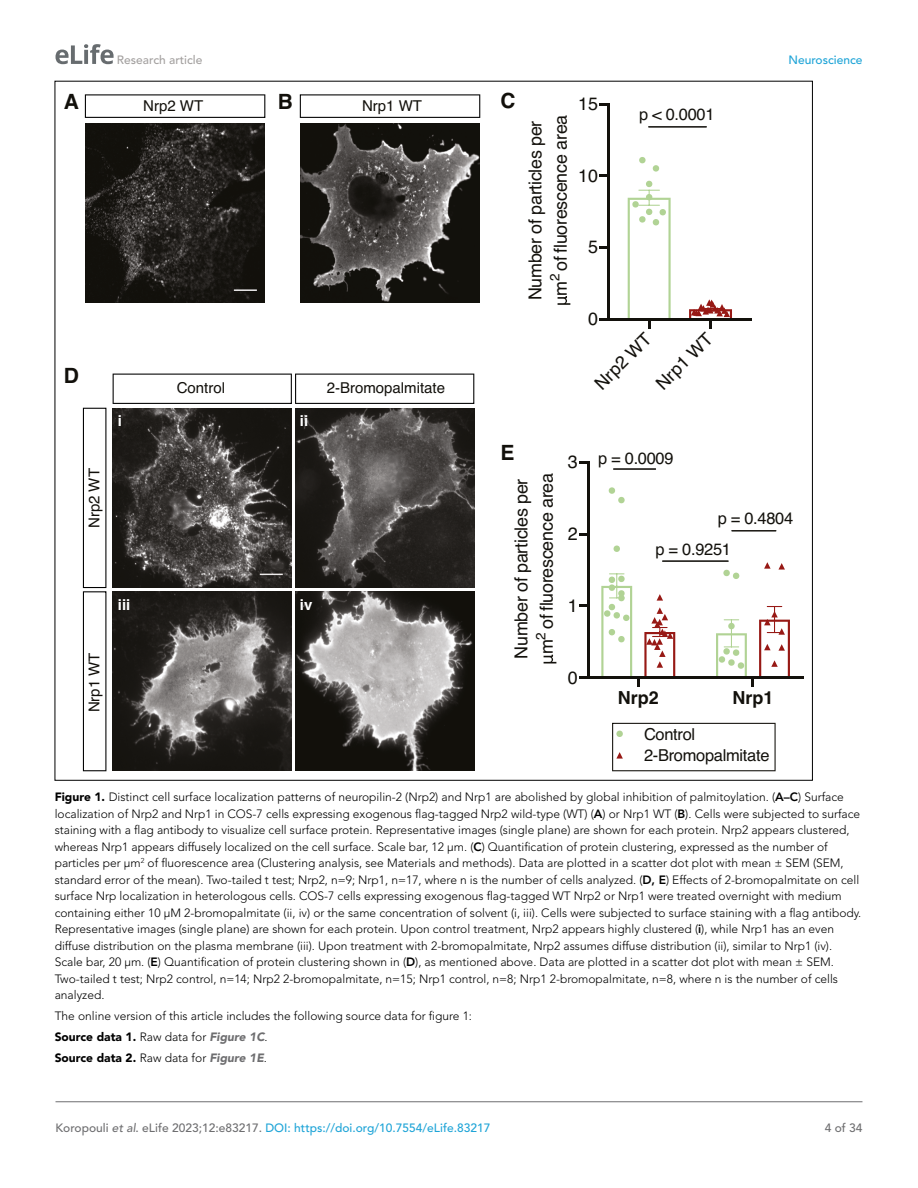
<style>
.page{position:relative;width:918px;height:1188px;background:#fff}
.page>*{position:absolute;margin:0;border:0;box-sizing:border-box;transform-origin:0 0}
.t1{font:700 21px "Helvetica";color:#12100b}
.t2{font:18px/25.5px "Helvetica";letter-spacing:-.015em;color:#13110c}
.t3{font:700 18px "Helvetica";color:#13110c}
.t4{font:17.85px/25.3px "Helvetica";letter-spacing:-.015em;color:#13110c}
.t5{font:16.5px/21.6px "Helvetica";letter-spacing:-.02em;color:#13110c}
.t6{font:16.35px "Helvetica";color:#13110c}
.t7{font:15px "Helvetica";color:#12100b}
.t8{font:700 15px "Helvetica";color:#fff}
.t9{font:300 12px/16.5px "Avenir LT Std";color:#000}
.t10{font:500 12px "Avenir LT Std";color:#1ea4d7}
.t11{font:500 12px "Avenir LT Std";color:#a3a09f}
.t12{font:500 12px "Avenir LT Std";color:#6e6e70}
.s1{font-weight:900}
.s2{font-weight:800}
.s3{font-weight:900;font-style:italic;color:#6e6e70}
.s4{color:#6e6e70}
.s5{font-style:italic;color:#6e6e70}
</style>
<div class="page">
<svg style="left:56px;top:44px;width:58px;height:20px"></svg>
<hr style="left:56px;top:1101px;width:806px;height:1px;background:#6e6e70">
<svg style="left:113px;top:374px;width:361px;height:30px"></svg>
<svg style="left:83px;top:408px;width:23px;height:363px"></svg>
<svg style="left:85px;top:94px;width:180px;height:24px"></svg>
<svg style="left:300px;top:94px;width:180px;height:24px"></svg>
<img style="left:85px;top:123px;width:180px;height:180px">
<img style="left:300px;top:123px;width:180px;height:180px">
<img style="left:112px;top:409px;width:179px;height:179px">
<img style="left:296px;top:409px;width:179px;height:179px">
<img style="left:112px;top:592px;width:179px;height:179px">
<img style="left:296px;top:592px;width:179px;height:179px">
<hr style="left:608px;top:318px;width:144px;height:2px;background:#13110c">
<hr style="left:607px;top:104px;width:2px;height:215px;background:#13110c">
<svg style="left:599px;top:318px;width:9px;height:2px"></svg>
<svg style="left:599px;top:246px;width:8px;height:3px"></svg>
<svg style="left:599px;top:175px;width:8px;height:2px"></svg>
<svg style="left:599px;top:103px;width:10px;height:2px"></svg>
<svg style="left:652px;top:165px;width:7px;height:7px"></svg>
<svg style="left:639px;top:157px;width:7px;height:7px"></svg>
<svg style="left:628px;top:180px;width:43px;height:148px"></svg>
<svg style="left:689px;top:299px;width:43px;height:29px"></svg>
<svg style="left:558px;top:296px;width:12px;height:9px"></svg>
<hr style="left:648px;top:126px;width:59px;height:1px;background:#13110c">
<hr style="left:588px;top:677px;width:215px;height:2px;background:#13110c">
<hr style="left:587px;top:462px;width:2px;height:216px;background:#13110c">
<svg style="left:579px;top:677px;width:9px;height:2px"></svg>
<svg style="left:579px;top:605px;width:8px;height:2px"></svg>
<svg style="left:579px;top:533px;width:8px;height:2px"></svg>
<svg style="left:579px;top:461px;width:10px;height:2px"></svg>
<svg style="left:613px;top:545px;width:7px;height:7px"></svg>
<svg style="left:608px;top:487px;width:17px;height:17px"></svg>
<svg style="left:723px;top:569px;width:17px;height:10px"></svg>
<svg style="left:764px;top:562px;width:7px;height:7px"></svg>
<svg style="left:778px;top:563px;width:7px;height:7px"></svg>
<svg style="left:601px;top:573px;width:74px;height:114px"></svg>
<svg style="left:716px;top:606px;width:74px;height:81px"></svg>
<svg style="left:544px;top:655px;width:12px;height:8px"></svg>
<hr style="left:613px;top:469px;width:43px;height:1px;background:#13110c">
<hr style="left:662px;top:561px;width:67px;height:1px;background:#13110c">
<svg style="left:612px;top:723px;width:164px;height:48px"></svg>
<hr style="left:731px;top:530px;width:45px;height:1px;background:#13110c">
<p class="t11" style="left:117px;top:53px;width:87px">Research article</p>
<p class="t10" style="left:788px;top:53px;width:76px">Neuroscience</p>
<h1 class="t1" style="left:64px;top:84px;width:17px">A</h1>
<h1 class="t1" style="left:278px;top:84px;width:17px">B</h1>
<h1 class="t1" style="left:500px;top:84px;width:17px">C</h1>
<p class="t7" style="left:143px;top:94px;width:62px">Nrp2 WT</p>
<p class="t7" style="left:362px;top:94px;width:62px">Nrp1 WT</p>
<h1 class="t1" style="left:64px;top:359px;width:17px">D</h1>
<p class="t7" style="left:177px;top:376px;width:50px">Control</p>
<p class="t7" style="left:327px;top:376px;width:120px">2-Bromopalmitate</p>
<p class="t8" style="left:118px;top:409px;width:6px">i</p>
<p class="t8" style="left:300px;top:409px;width:10px">ii</p>
<h3 class="t4" style="left:578px;top:92px;width:21px">15</h3>
<h3 class="t4" style="left:523px;top:300px;width:187px;rotate:-90deg">Number of particles per m<sup>2</sup> of fluorescence area</h3>
<h3 class="t6" style="left:639px;top:101px;width:77px">p &lt; 0.0001</h3>
<h3 class="t4" style="left:578px;top:163px;width:21px">10</h3>
<h3 class="t4" style="left:588px;top:235px;width:11px">5</h3>
<h3 class="t4" style="left:588px;top:307px;width:11px">0</h3>
<h3 class="t4" style="left:589px;top:378px;width:73px;rotate:-45deg">Nrp2 WT</h3>
<h3 class="t4" style="left:650px;top:378px;width:73px;rotate:-45deg">Nrp1 WT</h3>
<p class="t7" style="left:83px;top:528px;width:61px;rotate:-90deg">Nrp2 WT</p>
<p class="t8" style="left:118px;top:593px;width:14px">iii</p>
<p class="t8" style="left:300px;top:593px;width:14px">iv</p>
<p class="t7" style="left:83px;top:712px;width:61px;rotate:-90deg">Nrp1 WT</p>
<h1 class="t1" style="left:500px;top:435px;width:16px">E</h1>
<h2 class="t2" style="left:509px;top:659px;width:187px;rotate:-90deg">Number of particles per m<sup>2</sup> of fluorescence area</h2>
<h2 class="t2" style="left:568px;top:450px;width:11px">3</h2>
<h2 class="t2" style="left:568px;top:522px;width:11px">2</h2>
<h2 class="t2" style="left:568px;top:593px;width:11px">1</h2>
<h2 class="t2" style="left:568px;top:665px;width:11px">0</h2>
<h3 class="t5" style="left:598px;top:448px;width:77px">p = 0.0009</h3>
<h3 class="t5" style="left:718px;top:508px;width:77px">p = 0.4804</h3>
<h3 class="t5" style="left:656px;top:539px;width:77px">p = 0.9251</h3>
<h2 class="t3" style="left:618px;top:684px;width:42px">Nrp2</h2>
<h2 class="t3" style="left:733px;top:684px;width:42px">Nrp1</h2>
<h3 class="t5" style="left:644px;top:724px;width:127px">Control<br>2-Bromopalmitate</h3>
<p class="t9" style="left:55px;top:789px;width:808px"><span class="s1">Figure 1.</span> Distinct cell surface localization patterns of neuropilin-2 (Nrp2) and Nrp1 are abolished by global inhibition of palmitoylation. (<span class="s2">A–C</span>) Surface localization of Nrp2 and Nrp1 in COS-7 cells expressing exogenous flag-tagged Nrp2 wild-type (WT) (<span class="s2">A</span>) or Nrp1 WT (<span class="s2">B</span>). Cells were subjected to surface staining with a flag antibody to visualize cell surface protein. Representative images (single plane) are shown for each protein. Nrp2 appears clustered, whereas Nrp1 appears diffusely localized on the cell surface. Scale bar, 12 μm. (<span class="s2">C</span>) Quantification of protein clustering, expressed as the number of particles per μm<sup>2</sup> of fluorescence area (Clustering analysis, see Materials and methods). Data are plotted in a scatter dot plot with mean ± SEM (SEM, standard error of the mean). Two-tailed t test; Nrp2, n=9; Nrp1, n=17, where n is the number of cells analyzed. (<span class="s2">D, E</span>) Effects of 2-bromopalmitate on cell surface Nrp localization in heterologous cells. COS-7 cells expressing exogenous flag-tagged WT Nrp2 or Nrp1 were treated overnight with medium containing either 10 μM 2-bromopalmitate (ii, iv) or the same concentration of solvent (i, iii). Cells were subjected to surface staining with a flag antibody.<br>Representative images (single plane) are shown for each protein. Upon control treatment, Nrp2 appears highly clustered (<span class="s2">i</span>), while Nrp1 has an even diffuse distribution on the plasma membrane (iii). Upon treatment with 2-bromopalmitate, Nrp2 assumes diffuse distribution (ii), similar to Nrp1 (iv).<br>Scale bar, 20 μm. (<span class="s2">E</span>) Quantification of protein clustering shown in (<span class="s2">D</span>), as mentioned above. Data are plotted in a scatter dot plot with mean ± SEM.<br>Two-tailed t test; Nrp2 control, n=14; Nrp2 2-bromopalmitate, n=15; Nrp1 control, n=8; Nrp1 2-bromopalmitate, n=8, where n is the number of cells analyzed.</p>
<p class="t9" style="left:55px;top:1006px;width:419px;line-height:21px">The online version of this article includes the following source data for figure 1:<br><span class="s1">Source data 1.</span> Raw data for <span class="s3">Figure 1C</span>.<br><span class="s1">Source data 2.</span> Raw data for <span class="s3">Figure 1E</span>.</p>
<p class="t10" style="left:56px;top:1121px;width:436px"><span class="s4">Koropouli</span> <span class="s5">et al</span><span class="s4">. eLife 2023;12:e83217.</span> DOI: https://doi.org/10.7554/eLife.83217</p>
<p class="t12" style="left:825px;top:1121px;width:39px">4 of 34</p>
</div>
